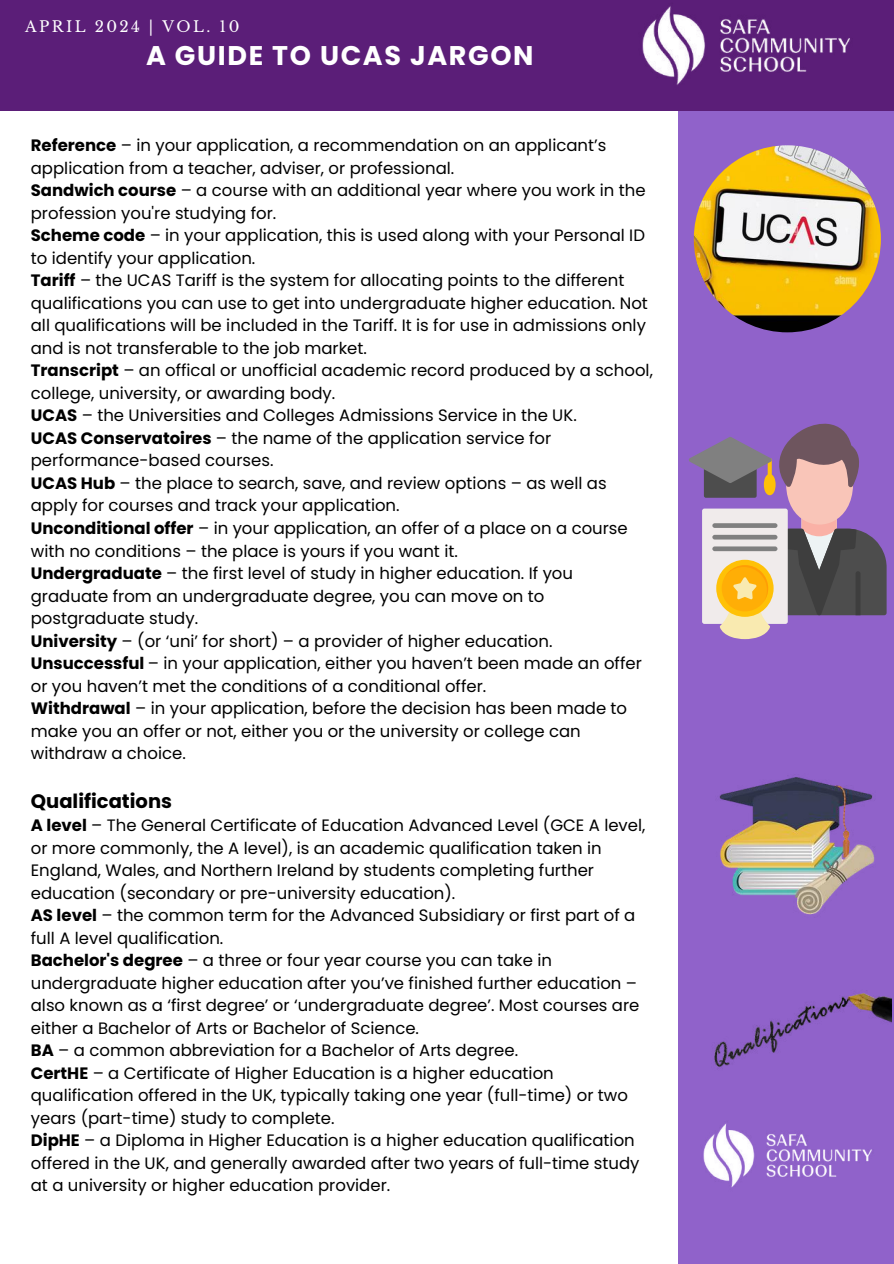
<style>
.page{position:relative;width:894px;height:1264px;background:#fff}
.page>*{position:absolute;margin:0;border:0;box-sizing:border-box;transform-origin:0 0}
.t1{font:700 27px "Poppins";letter-spacing:.06em;color:#fff}
.t2{font:700 19.5px "Poppins";color:#000}
.t3{font:16.5px/22.5px "Poppins";color:#000}
.t4{font:15px "Libre Baskerville";letter-spacing:.16em;color:#fff}
.s1{font-weight:700}
</style>
<div class="page">
<div style="left:678px;top:45px;width:215px;height:1218px;background:#9062ca"></div>
<div style="left:0;top:0;width:893px;height:110px;background:#5b1e78"></div>
<img style="left:642px;top:6px;width:208px;height:79px">
<img style="left:703px;top:1123px;width:169px;height:65px">
<img style="left:693px;top:145px;width:187px;height:187px;border-radius:50%">
<svg style="left:689px;top:423px;width:197px;height:216px"></svg>
<img style="left:714px;top:993px;width:176px;height:74px">
<img style="left:719px;top:777px;width:156px;height:138px">
<p class="t4" style="left:25px;top:17px;width:216px">APRIL 2024 | VOL. 10</p>
<h1 class="t1" style="left:146px;top:37px;width:389px">A GUIDE TO UCAS JARGON</h1>
<p class="t3" style="left:31px;top:134px;width:623px"><span class="s1">Reference</span> – in your application, a recommendation on an applicant’s application from a teacher, adviser, or professional.<br><span class="s1">Sandwich course</span> – a course with an additional year where you work in the profession you're studying for.<br><span class="s1">Scheme code</span> – in your application, this is used along with your Personal ID to identify your application.<br><span class="s1">Tariff</span> – the UCAS Tariff is the system for allocating points to the different qualifications you can use to get into undergraduate higher education. Not all qualifications will be included in the Tariff. It is for use in admissions only and is not transferable to the job market.<br><span class="s1">Transcript</span> – an offical or unofficial academic record produced by a school, college, university, or awarding body.<br><span class="s1">UCAS</span> – the Universities and Colleges Admissions Service in the UK.<br><span class="s1">UCAS Conservatoires</span> – the name of the application service for performance-based courses.<br><span class="s1">UCAS Hub</span> – the place to search, save, and review options – as well as apply for courses and track your application.<br><span class="s1">Unconditional offer</span> – in your application, an offer of a place on a course with no conditions – the place is yours if you want it.<br><span class="s1">Undergraduate</span> – the first level of study in higher education. If you graduate from an undergraduate degree, you can move on to postgraduate study.<br><span class="s1">University</span> – (or ‘uni’ for short) – a provider of higher education.<br><span class="s1">Unsuccessful</span> – in your application, either you haven’t been made an offer or you haven’t met the conditions of a conditional offer.<br><span class="s1">Withdrawal</span> – in your application, before the decision has been made to make you an offer or not, either you or the university or college can withdraw a choice.</p>
<p class="t2" style="left:31px;top:787px;width:143px">Qualifications</p>
<p class="t3" style="left:31px;top:814px;width:616px"><span class="s1">A level</span> – The General Certificate of Education Advanced Level (GCE A level, or more commonly, the A level), is an academic qualification taken in England, Wales, and Northern Ireland by students completing further education (secondary or pre-university education).<br><span class="s1">AS level</span> – the common term for the Advanced Subsidiary or first part of a full A level qualification.<br><span class="s1">Bachelor's degree</span> – a three or four year course you can take in undergraduate higher education after you’ve finished further education – also known as a ‘first degree’ or ‘undergraduate degree’. Most courses are either a Bachelor of Arts or Bachelor of Science.<br><span class="s1">BA</span> – a common abbreviation for a Bachelor of Arts degree.<br><span class="s1">CertHE</span> – a Certificate of Higher Education is a higher education qualification offered in the UK, typically taking one year (full-time) or two years (part-time) study to complete.<br><span class="s1">DipHE</span> – a Diploma in Higher Education is a higher education qualification offered in the UK, and generally awarded after two years of full-time study at a university or higher education provider.</p>
</div>
